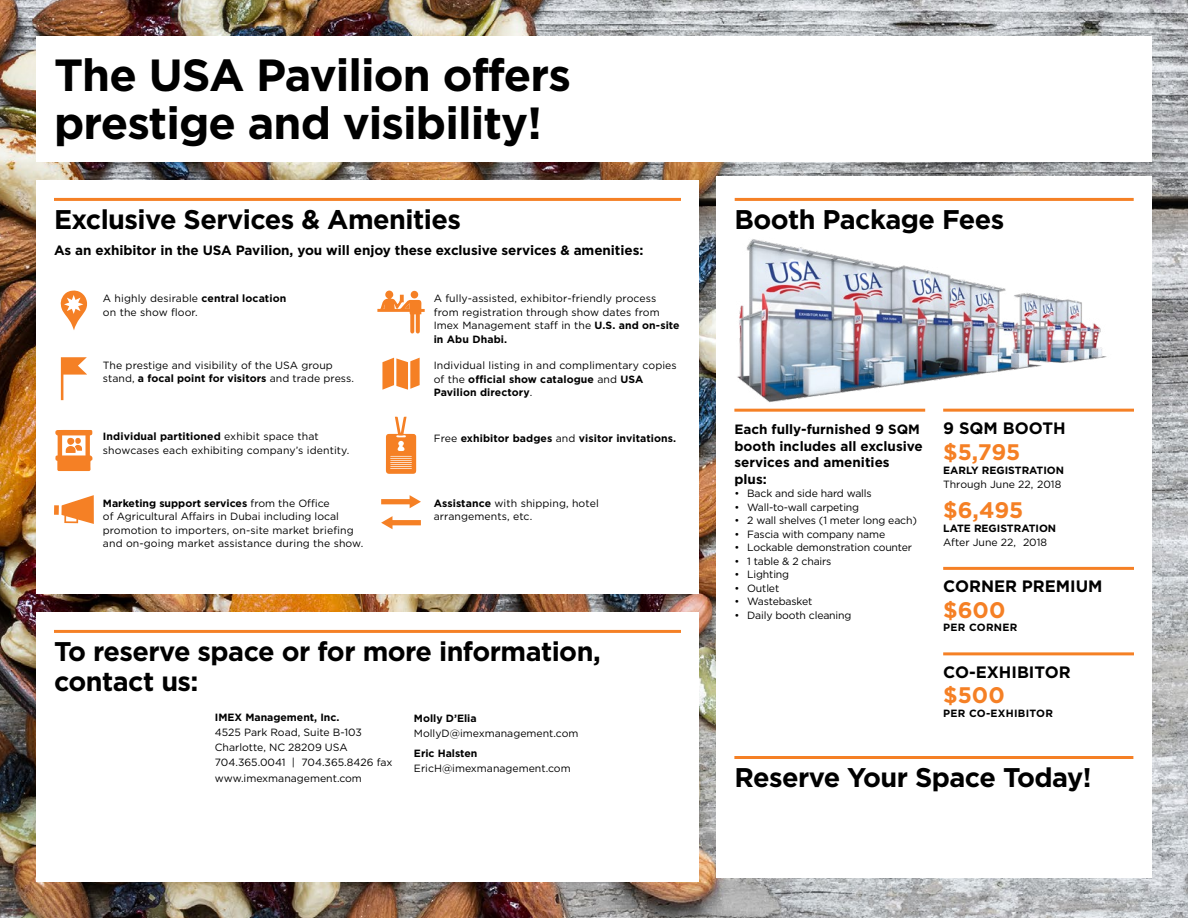
<style>
.page{position:relative;width:1188px;height:918px;background:#fff}
.page>*{position:absolute;margin:0;border:0;box-sizing:border-box;transform-origin:0 0}
.t1{font:700 45px/48px "Gotham";letter-spacing:-.02em;color:#000}
.t2{font:700 27px/30px "Gotham";letter-spacing:-.02em;color:#000}
.t3{font:700 22.5px "Gotham";color:#f58025}
.t4{font:700 16.5px "Gotham";color:#000}
.t5{font:700 13.5px/16.5px "Gotham";letter-spacing:-.005em;color:#000}
.t6{font:10.5px/13.5px "Gotham";color:#000}
.t7{font:700 10.5px "Gotham";color:#000}
.t8{font:700 10.5px "Gotham";letter-spacing:.025em;color:#000}
.s1{font-weight:700}
.s2{font-weight:400}
</style>
<div class="page">
<img style="left:0;top:0;width:1188px;height:918px">
<div style="left:36px;top:36px;width:1116px;height:126px;background:#fff"></div>
<div style="left:716px;top:176px;width:436px;height:702px;background:#fff"></div>
<div style="left:36px;top:180px;width:662px;height:414px;background:#fff"></div>
<div style="left:36px;top:612px;width:662px;height:270px;background:#fff"></div>
<svg style="left:386px;top:417px;width:30px;height:57px"></svg>
<svg style="left:377px;top:290px;width:48px;height:44px"></svg>
<svg style="left:381px;top:495px;width:40px;height:13px"></svg>
<svg style="left:381px;top:516px;width:40px;height:13px"></svg>
<svg style="left:382px;top:358px;width:38px;height:32px"></svg>
<svg style="left:60px;top:290px;width:28px;height:40px"></svg>
<svg style="left:61px;top:357px;width:26px;height:43px"></svg>
<svg style="left:55px;top:430px;width:38px;height:41px"></svg>
<svg style="left:61px;top:495px;width:33px;height:29px"></svg>
<div style="left:54px;top:505px;width:5px;height:10px;background:#f58025"></div>
<hr style="left:54px;top:198px;width:627px;height:3px;background:#f58025">
<hr style="left:54px;top:630px;width:627px;height:3px;background:#f58025">
<hr style="left:735px;top:198px;width:399px;height:3px;background:#f58025">
<hr style="left:734px;top:756px;width:399px;height:3px;background:#f58025">
<img style="left:735px;top:239px;width:392px;height:171px">
<hr style="left:943px;top:409px;width:191px;height:3px;background:#f58025">
<hr style="left:943px;top:567px;width:191px;height:3px;background:#f58025">
<hr style="left:943px;top:652px;width:191px;height:3px;background:#f58025">
<hr style="left:734px;top:409px;width:191px;height:3px;background:#f58025">
<h1 class="t1" style="left:54px;top:50px;width:519px">The USA Pavilion offers prestige and visibility!</h1>
<h2 class="t2" style="left:54px;top:204px;width:408px">Exclusive Services &amp; Amenities</h2>
<p class="t5" style="left:54px;top:241px;width:591px">As an exhibitor in the USA Pavilion, you will enjoy these exclusive services &amp; amenities:</p>
<p class="t6" style="left:434px;top:292px;width:248px">A fully-assisted, exhibitor-friendly process from registration through show dates from Imex Management staff in the <span class="s1">U.S. and on-site in Abu Dhabi.</span></p>
<p class="t6" style="left:434px;top:359px;width:245px">Individual listing in and complimentary copies of the <span class="s1">official show catalogue</span> and <span class="s1">USA<br>Pavilion directory</span>.</p>
<p class="t7" style="left:434px;top:432px;width:244px"><span class="s2">Free</span> exhibitor badges <span class="s2">and</span> visitor invitations.</p>
<p class="t6" style="left:103px;top:292px;width:185px">A highly desirable <span class="s1">central location </span>on the show floor.</p>
<p class="t6" style="left:103px;top:358px;width:253px">The prestige and visibility of the USA group stand, <span class="s1">a focal point for visitors</span> and trade press.</p>
<p class="t6" style="left:103px;top:430px;width:248px"><span class="s1">Individual partitioned</span> exhibit space that showcases each exhibiting company’s identity.</p>
<p class="t6" style="left:103px;top:496px;width:262px"><span class="s1">Marketing support services</span> from the Office<br>of Agricultural Affairs in Dubai including local promotion to importers, on-site market briefing and on-going market assistance during the show.</p>
<p class="t6" style="left:434px;top:496px;width:167px"><span class="s1">Assistance</span> with shipping, hotel arrangements, etc.</p>
<h2 class="t2" style="left:54px;top:636px;width:548px">To reserve space or for more information, contact us:</h2>
<p class="t7" style="left:215px;top:712px;width:126px">IMEX Management, Inc.</p>
<p class="t6" style="left:215px;top:725px;width:179px;line-height:15px">4525 Park Road, Suite B-103<br>Charlotte, NC 28209 USA<br>704.365.0041 | 704.365.8426 fax www.imexmanagement.com</p>
<p class="t7" style="left:414px;top:712px;width:64px">Molly D’Elia</p>
<p class="t6" style="left:414px;top:726px;width:166px">MollyD@imexmanagement.com</p>
<p class="t7" style="left:414px;top:747px;width:65px">Eric Halsten</p>
<p class="t6" style="left:414px;top:762px;width:158px">EricH@imexmanagement.com</p>
<h2 class="t2" style="left:734px;top:204px;width:271px">Booth Package Fees</h2>
<p class="t5" style="left:734px;top:421px;width:190px">Each fully-furnished 9 SQM booth includes all exclusive services and amenities plus:</p>
<p class="t6" style="left:734px;top:487px;width:139px">• Back and side hard walls</p>
<p class="t6" style="left:734px;top:500px;width:126px">• Wall-to-wall carpeting</p>
<p class="t6" style="left:734px;top:514px;width:184px">• 2 wall shelves (1 meter long each)</p>
<p class="t6" style="left:734px;top:527px;width:152px">• Fascia with company name</p>
<p class="t6" style="left:734px;top:541px;width:179px">• Lockable demonstration counter</p>
<p class="t6" style="left:734px;top:554px;width:99px">• 1 table &amp; 2 chairs</p>
<p class="t6" style="left:734px;top:568px;width:56px">• Lighting</p>
<p class="t6" style="left:734px;top:581px;width:46px">• Outlet</p>
<p class="t6" style="left:734px;top:595px;width:80px">• Wastebasket</p>
<p class="t6" style="left:734px;top:608px;width:119px">• Daily booth cleaning</p>
<h3 class="t4" style="left:943px;top:419px;width:124px">9 SQM BOOTH</h3>
<h3 class="t3" style="left:943px;top:439px;width:79px">$5,795</h3>
<p class="t7" style="left:943px;top:464px;width:122px">EARLY REGISTRATION</p>
<p class="t6" style="left:943px;top:477px;width:73px">Through June</p>
<p class="t6" style="left:1031px;top:477px;width:32px">, 2018</p>
<h3 class="t3" style="left:943px;top:497px;width:82px">$6,495</h3>
<p class="t7" style="left:943px;top:523px;width:115px">LATE REGISTRATION</p>
<p class="t6" style="left:943px;top:535px;width:56px">After June</p>
<p class="t6" style="left:1014px;top:535px;width:35px">, 2018</p>
<h3 class="t4" style="left:943px;top:577px;width:161px">CORNER PREMIUM</h3>
<h3 class="t3" style="left:943px;top:597px;width:64px">$600</h3>
<p class="t8" style="left:943px;top:622px;width:76px">PER CORNER</p>
<h3 class="t4" style="left:943px;top:663px;width:129px">CO-EXHIBITOR</h3>
<h3 class="t3" style="left:943px;top:682px;width:63px">$500</h3>
<p class="t8" style="left:943px;top:707px;width:111px">PER CO-EXHIBITOR</p>
<h2 class="t2" style="left:734px;top:762px;width:359px">Reserve Your Space Today!</h2>
</div>
